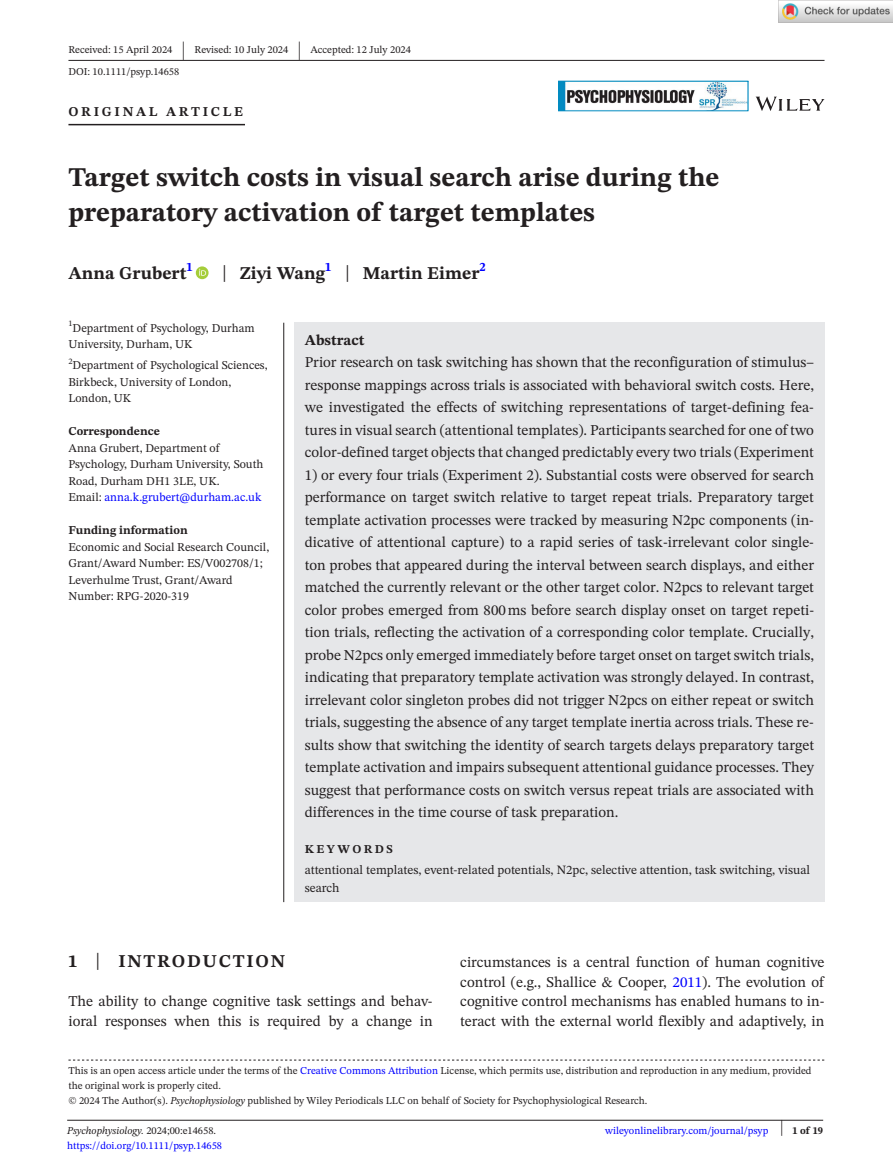
<style>
.page{position:relative;width:893px;height:1174px;background:#fff}
.page>*{position:absolute;margin:0;border:0;box-sizing:border-box;transform-origin:0 0}
.t1{font:700 27px/34.5px "STIX Two Text";color:#231f20}
.t2{font:25.65px "STIX Two Text";color:#231f20;scale:.49 1}
.t3{font:700 18px "STIX Two Text";color:#231f20}
.t4{font:700 18px "STIX Two Text";letter-spacing:.1em;color:#231f20}
.t5{font:15px/22.5px "STIX Two Text";color:#231f20;text-align:justify}
.t6{font:700 15px "STIX Two Text";color:#231f20}
.t7{font:700 13.5px "STIX Two Text";letter-spacing:.2em;color:#231f20}
.t8{font:12.75px/17.2px "STIX Two Text";color:#231f20}
.t9{font:12px/16.5px "STIX Two Text";color:#231f20}
.t10{font:700 12px "STIX Two Text";color:#231f20}
.t11{font:700 12px "STIX Two Text";letter-spacing:.2em;color:#231f20}
.t12{font:10.5px/15px "STIX Two Text";color:#231f20}
.t13{font:10.5px "STIX Two Text";color:#00f}
.t14{font:italic 10.5px "STIX Two Text";color:#231f20}
.t15{font:700 10.5px "STIX Two Text";color:#231f20}
.s1{font-weight:400;font-size:23.4px}
.s2{color:#00f}
.s3{font-weight:400;font-size:23.7px}
.s4{font-style:italic}
.s5{font-style:normal}
.s6{font-weight:400;font-size:22.2px}
</style>
<div class="page">
<hr style="left:67px;top:1119px;width:756px;height:1px;background:#231f20">
<svg style="left:756px;top:97px;width:68px;height:14px"></svg>
<img style="left:560px;top:83px;width:186px;height:26px">
<div style="left:558px;top:81px;width:190px;height:30px;border:1px solid #028bc1"></div>
<hr style="left:68px;top:60px;width:756px;height:1px;background:#231f20">
<hr style="left:68px;top:124px;width:177px;height:1px;background:#231f20">
<svg style="left:196px;top:266px;width:13px;height:13px"></svg>
<svg style="left:199px;top:269px;width:7px;height:7px"></svg>
<svg style="left:68px;top:1059px;width:756px;height:1px"></svg>
<div style="left:294px;top:323px;width:530px;height:579px;background:#e6e7e9"></div>
<hr style="left:283px;top:323px;width:1px;height:579px;background:#231f20">
<img style="left:779px;top:0;width:114px;height:23px">
<p class="t12" style="left:68px;top:42px;width:106px">Received: 15 April 2024</p>
<h2 class="t2" style="left:182px;top:32px;width:8px">|</h2>
<p class="t12" style="left:195px;top:42px;width:95px">Revised: 10 July 2024</p>
<h2 class="t2" style="left:298px;top:32px;width:8px">|</h2>
<p class="t12" style="left:310px;top:42px;width:102px">Accepted: 12 July 2024</p>
<p class="t12" style="left:68px;top:64px;width:112px">DOI: 10.1111/psyp.14658</p>
<p class="t7" style="left:68px;top:101px;width:176px">ORIGINAL ARTICLE</p>
<h1 class="t1" style="left:68px;top:161px;width:653px">Target switch costs in visual search arise during the preparatory activation of target templates</h1>
<p class="t3" style="left:68px;top:260px;width:126px">Anna Grubert<sup>1</sup></p>
<p class="t3" style="left:222px;top:260px;width:265px"><span class="s1">|</span> Ziyi Wang<sup>1</sup> <span class="s1">|</span> Martin Eimer<sup>2</sup></p>
<p class="t9" style="left:68px;top:319px;width:188px"><sup>1</sup>Department of Psychology, Durham<br>University, Durham, UK</p>
<p class="t9" style="left:68px;top:357px;width:201px"><sup>2</sup>Department of Psychological Sciences,<br>Birkbeck, University of London,<br>London, UK</p>
<p class="t10" style="left:68px;top:423px;width:93px">Correspondence</p>
<p class="t9" style="left:68px;top:439px;width:197px">Anna Grubert, Department of<br>Psychology, Durham University, South<br>Road, Durham DH1 3LE, UK.<br>Email: <span class="s2">anna.k.grubert@durham.ac.uk</span></p>
<p class="t10" style="left:68px;top:522px;width:121px">Funding information</p>
<p class="t9" style="left:68px;top:538px;width:202px">Economic and Social Research Council,<br>Grant/Award Number: ES/V002708/1;<br>Leverhulme Trust, Grant/Award<br>Number: RPG-2020-319</p>
<p class="t6" style="left:305px;top:329px;width:61px">Abstract</p>
<p class="t5" style="left:305px;top:351px;width:511px">Prior research on task switching has shown that the reconfiguration of stimulus– response mappings across trials is associated with behavioral switch costs. Here, we investigated the effects of switching representations of target-defining fea&shy;tures in visual search (attentional templates). Participants searched for one of two color-defined target objects that changed predictably every two trials (Experiment</p>
<p class="t5" style="left:305px;top:463px;width:511px">1) or every four trials (Experiment 2). Substantial costs were observed for search performance on target switch relative to target repeat trials. Preparatory target template activation processes were tracked by measuring N2pc components (in&shy;dicative of attentional capture) to a rapid series of task-irrelevant color single&shy;ton probes that appeared during the interval between search displays, and either matched the currently relevant or the other target color. N2pcs to relevant target color probes emerged from 800ms before search display onset on target repeti&shy;tion trials, reflecting the activation of a corresponding color template. Crucially, probe N2pcs only emerged immediately before target onset on target switch trials, indicating that preparatory template activation was strongly delayed. In contrast, irrelevant color singleton probes did not trigger N2pcs on either repeat or switch trials, suggesting the absence of any target template inertia across trials. These re&shy;sults show that switching the identity of search targets delays preparatory target template activation and impairs subsequent attentional guidance processes. They suggest that performance costs on switch versus repeat trials are associated with differences in the time course of task preparation.</p>
<p class="t11" style="left:305px;top:840px;width:90px">KEYWORDS</p>
<p class="t8" style="left:305px;top:861px;width:507px">attentional templates, event-related potentials, N2pc, selective attention, task switching, visual search</p>
<p class="t4" style="left:68px;top:948px;width:218px">1 <span class="s3">|</span> INTRODUCTION</p>
<p class="t5" style="left:68px;top:991px;width:366px;line-height:19.5px">The ability to change cognitive task settings and behav&shy;ioral responses when this is required by a change in</p>
<p class="t5" style="left:460px;top:952px;width:366px;line-height:19.5px">circumstances is a central function of human cognitive control (e.g., Shallice &amp; Cooper, <span class="s2">2011</span>). The evolution of cognitive control mechanisms has enabled humans to in&shy;teract with the external world flexibly and adaptively, in</p>
<p class="t12" style="left:68px;top:1063px;width:745px">This is an open access article under the terms of the <span class="s2">Creative Commons Attribution</span> License, which permits use, distribution and reproduction in any medium, provided the original work is properly cited.<br>© 2024 The Author(s). <span class="s4">Psychophysiology</span> published by Wiley Periodicals LLC on behalf of Society for Psychophysiological Research.</p>
<p class="t14" style="left:67px;top:1123px;width:150px">Psychophysiology. <span class="s5">2024;00:e14658.</span></p>
<p class="t15" style="left:780px;top:1123px;width:45px"><span class="s6">|</span> 1 of 19</p>
<p class="t13" style="left:67px;top:1138px;width:156px">https://doi.org/10.1111/psyp.14658</p>
<p class="t13" style="left:605px;top:1123px;width:165px">wileyonlinelibrary.com/journal/psyp</p>
</div>
